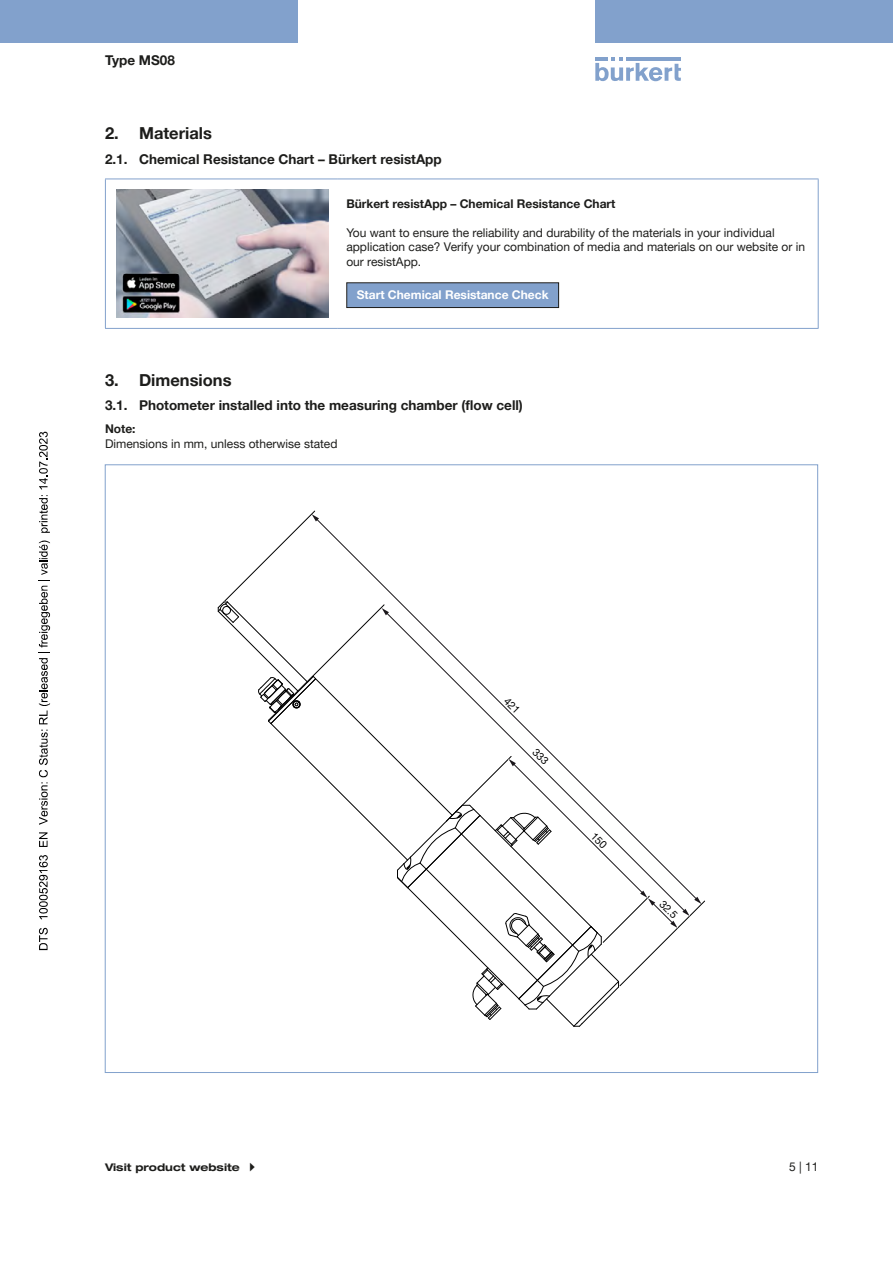
<style>
.page{position:relative;width:893px;height:1263px;background:#fff}
.page>*{position:absolute;margin:0;border:0;box-sizing:border-box;transform-origin:0 0}
.t1{font:700 16.5px "Helvetica Neue LTW1 G";color:#1d1d1b}
.t2{font:700 13.5px "Helvetica Neue LTW1 G";color:#1d1d1b}
.t3{font:12px/14.4px "Helvetica Neue LTW1 G";color:#1d1d1b}
.t4{font:700 12px "Helvetica Neue LTW1 G";color:#1d1d1b}
.t5{font:700 12px "Helvetica Neue LTW1 G";color:#fff}
.t6{font:700 expanded 10.5px "Helvetica Neue LTW1 G";color:#1d1d1b}
.t7{font:10.5px "Helvetica Neue LTW1 G";color:#000}
</style>
<div class="page">
<svg style="left:595px;top:57px;width:86px;height:24px"></svg>
<hr style="left:626px;top:57px;width:55px;height:4px;background:#82a1cc">
<div style="left:0;top:0;width:298px;height:42px;background:#82a1cc"></div>
<div style="left:595px;top:0;width:298px;height:42px;background:#82a1cc"></div>
<hr style="left:105px;top:179px;width:233px;height:1px;background:#82a1cc">
<hr style="left:105px;top:179px;width:1px;height:149px;background:#82a1cc">
<hr style="left:338px;top:179px;width:481px;height:1px;background:#82a1cc">
<hr style="left:818px;top:179px;width:1px;height:149px;background:#82a1cc">
<hr style="left:105px;top:328px;width:233px;height:1px;background:#82a1cc">
<hr style="left:338px;top:328px;width:481px;height:1px;background:#82a1cc">
<img style="left:116px;top:190px;width:213px;height:127px">
<div style="left:347px;top:283px;width:212px;height:25px;background:#82a1cc"></div>
<div style="left:346px;top:282px;width:213px;height:26px;border:1px solid #1d1d1b"></div>
<svg style="left:39px;top:928px;width:9px;height:22px"></svg>
<svg style="left:39px;top:855px;width:9px;height:64px"></svg>
<svg style="left:39px;top:832px;width:9px;height:15px"></svg>
<svg style="left:39px;top:540px;width:11px;height:285px"></svg>
<svg style="left:39px;top:495px;width:11px;height:38px"></svg>
<svg style="left:39px;top:432px;width:9px;height:57px"></svg>
<svg style="left:217px;top:510px;width:488px;height:517px"></svg>
<p class="t2" style="left:105px;top:52px;width:71px">Type MS08</p>
<h1 class="t1" style="left:105px;top:123px;width:108px">2. Materials</h1>
<p class="t2" style="left:105px;top:151px;width:338px">2.1. Chemical Resistance Chart – Bürkert resistApp</p>
<p class="t4" style="left:346px;top:196px;width:271px">Bürkert resistApp – Chemical Resistance Chart</p>
<p class="t3" style="left:346px;top:225px;width:460px">You want to ensure the reliability and durability of the materials in your individual application case? Verify your combination of media and materials on our website or in our resistApp.</p>
<p class="t5" style="left:357px;top:288px;width:193px">Start Chemical Resistance Check</p>
<h1 class="t1" style="left:105px;top:370px;width:128px">3. Dimensions</h1>
<p class="t2" style="left:105px;top:397px;width:419px">3.1. Photometer installed into the measuring chamber (flow cell)</p>
<p class="t4" style="left:105px;top:422px;width:32px">Note:</p>
<p class="t3" style="left:105px;top:436px;width:234px">Dimensions in mm, unless otherwise stated</p>
<p class="t7" style="left:666px;top:898px;width:22px;rotate:45deg">32.5</p>
<p class="t6" style="left:105px;top:1161px;width:136px">Visit product website</p>
<p class="t3" style="left:789px;top:1159px;width:31px">5 | 11</p>
</div>
